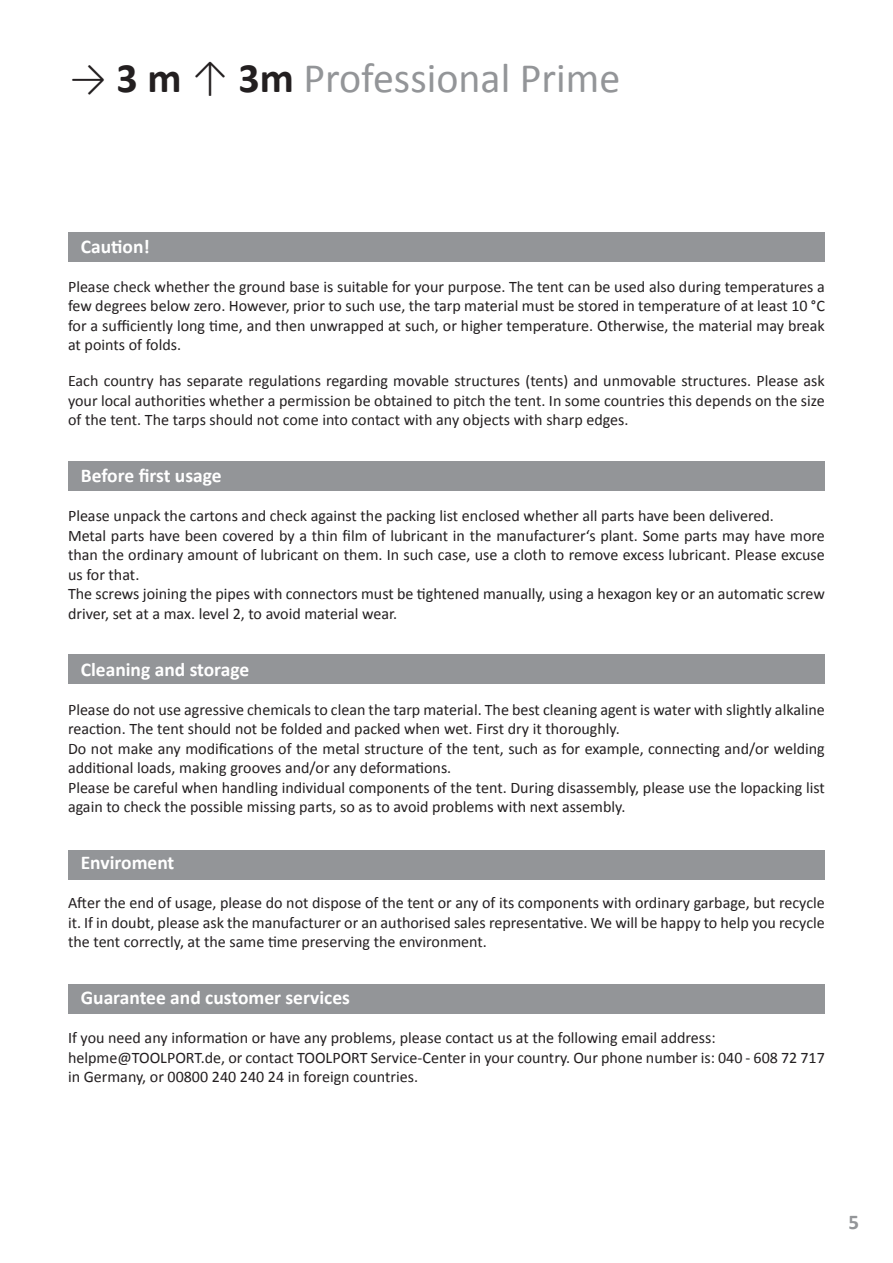
<style>
.page{position:relative;width:893px;height:1263px;background:#fff}
.page>*{position:absolute;margin:0;border:0;box-sizing:border-box;transform-origin:0 0}
.t1{font:42px "Calibri";color:#939598}
.t2{font:700 21px "Calibri";color:#939598}
.t3{font:700 19.5px "Calibri";color:#fff}
.t4{font:16.05px/19.5px "Calibri";color:#231f20;text-align:justify}
.s1{font-weight:300;color:#231f20}
.s2{font-weight:700;color:#231f20}
</style>
<div class="page">
<div style="left:68px;top:232px;width:757px;height:30px;background:#939598"></div>
<div style="left:68px;top:462px;width:757px;height:29px;background:#939598"></div>
<div style="left:68px;top:654px;width:757px;height:30px;background:#939598"></div>
<div style="left:68px;top:850px;width:757px;height:29px;background:#939598"></div>
<div style="left:68px;top:984px;width:757px;height:30px;background:#939598"></div>
<h1 class="t1" style="left:69px;top:52px;width:553px"><span class="s1">→</span> <span class="s2">3 m</span> <span class="s1">↑</span> <span class="s2">3m</span> Professional Prime</h1>
<p class="t3" style="left:81px;top:234px;width:71px">Caution!</p>
<p class="t4" style="left:68px;top:277px;width:758px">Please check whether the ground base is suitable for your purpose. The tent can be used also during temperatures a few degrees below zero. However, prior to such use, the tarp material must be stored in temperature of at least 10 °C for a sufficiently long time, and then unwrapped at such, or higher temperature. Otherwise, the material may break at points of folds.</p>
<p class="t4" style="left:68px;top:371px;width:758px">Each country has separate regulations regarding movable structures (tents) and unmovable structures. Please ask your local authorities whether a permission be obtained to pitch the tent. In some countries this depends on the size of the tent. The tarps should not come into contact with any objects with sharp edges.</p>
<p class="t3" style="left:81px;top:463px;width:142px">Before first usage</p>
<p class="t4" style="left:68px;top:506px;width:758px;text-align:left">Please unpack the cartons and check against the packing list enclosed whether all parts have been delivered.<br>Metal parts have been covered by a thin film of lubricant in the manufacturer‘s plant. Some parts may have more than the ordinary amount of lubricant on them. In such case, use a cloth to remove excess lubricant. Please excuse us for that.<br>The screws joining the pipes with connectors must be tightened manually, using a hexagon key or an automatic screw driver, set at a max. level 2, to avoid material wear.</p>
<p class="t3" style="left:81px;top:657px;width:170px">Cleaning and storage</p>
<p class="t4" style="left:68px;top:700px;width:758px;text-align:left">Please do not use agressive chemicals to clean the tarp material. The best cleaning agent is water with slightly alkaline reaction. The tent should not be folded and packed when wet. First dry it thoroughly.<br>Do not make any modifications of the metal structure of the tent, such as for example, connecting and/or welding additional loads, making grooves and/or any deformations.<br>Please be careful when handling individual components of the tent. During disassembly, please use the lopacking list again to check the possible missing parts, so as to avoid problems with next assembly.</p>
<p class="t3" style="left:81px;top:850px;width:95px">Enviroment</p>
<p class="t4" style="left:68px;top:893px;width:758px">After the end of usage, please do not dispose of the tent or any of its components with ordinary garbage, but recycle it. If in doubt, please ask the manufacturer or an authorised sales representative. We will be happy to help you recycle the tent correctly, at the same time preserving the environment.</p>
<p class="t3" style="left:81px;top:985px;width:271px">Guarantee and customer services</p>
<p class="t4" style="left:68px;top:1028px;width:758px;text-align:left">If you need any information or have any problems, please contact us at the following email address: helpme@TOOLPORT.de, or contact TOOLPORT Service-Center in your country. Our phone number is: 040 - 608 72 717 in Germany, or 00800 240 240 24 in foreign countries.</p>
<h2 class="t2" style="left:848px;top:1208px;width:12px">5</h2>
</div>
